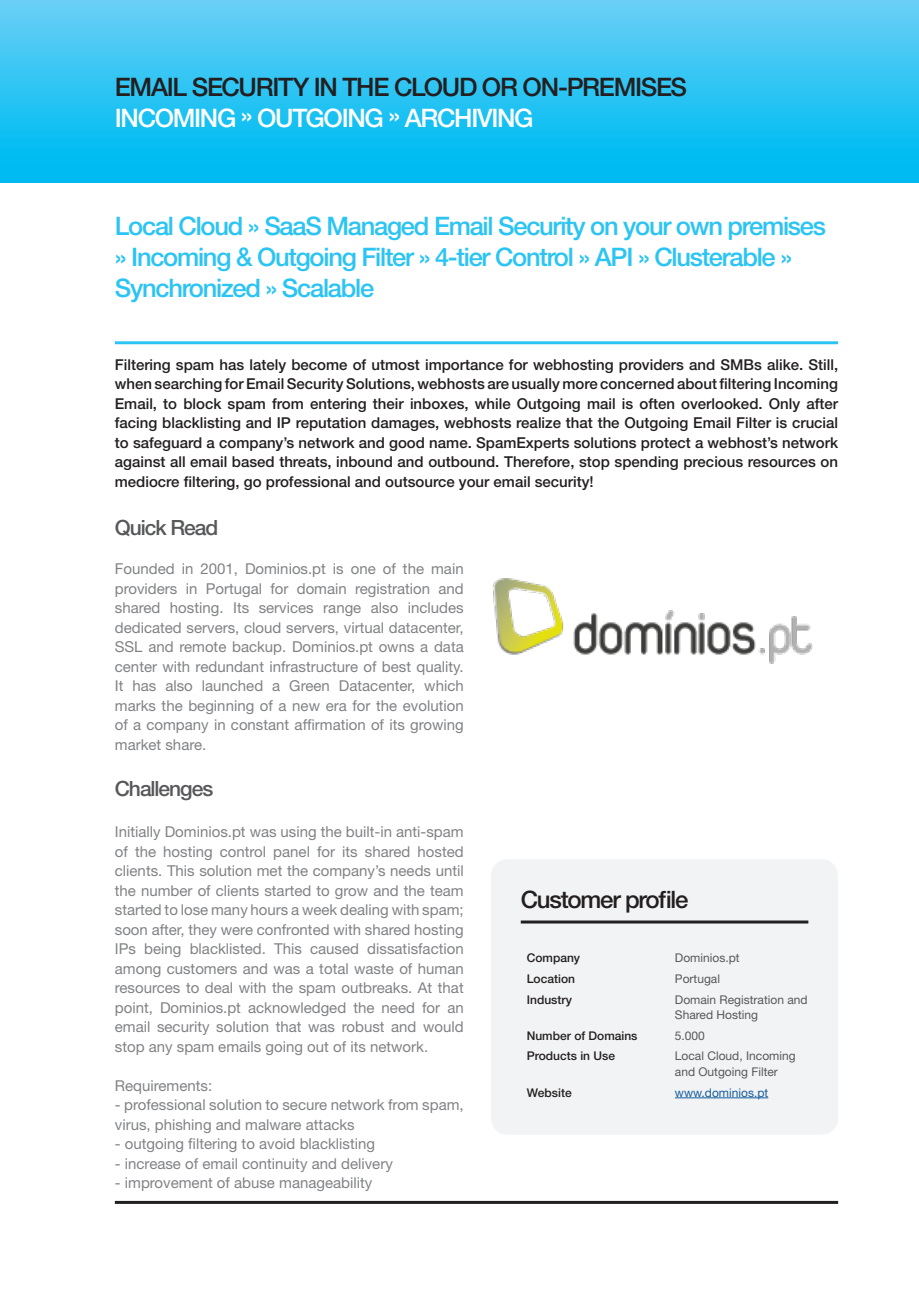
<style>
.page{position:relative;width:919px;height:1289px;background:#fff}
.page>*{position:absolute;margin:0;border:0;box-sizing:border-box;transform-origin:0 0}
.Überschrift_H1__cyan{font:500 25.5px/30.6px "Helvetica Neue LT Pro";letter-spacing:-.05em;color:#2bc4f3}
.t1{font:500 25.5px "Helvetica Neue LT Pro";letter-spacing:-.05em;color:#231f20}
.t2{font:500 25.5px "Helvetica Neue LT Pro";letter-spacing:-.055em;color:#fff}
.Überschrift_Box__unt{font:500 24px "Helvetica Neue LT Pro";letter-spacing:-.05em;color:#231f20}
.Überschrift_H2__dunk{font:500 21px "Helvetica Neue LT Pro";letter-spacing:-.05em;color:#57585a}
.Fliesstext__hellgrau{font:15px/19.5px "Helvetica Neue LT Pro";color:#808285;text-align:justify}
.t3{font:500 15px/19.5px "Helvetica Neue LT Pro";color:#231f20;text-align:justify}
.Überschrift_H2__dunk-2{font:15px/19.5px "Helvetica Neue LT Pro";color:#808285;text-align:justify}
.Hervorhebung__fett{font:12px/15.6px "Helvetica Neue LT Pro";color:#57585a}
.Fliesstext__hellgrau-2{font:500 12px "Helvetica Neue LT Pro";color:#231f20}
.Hervorhebung__fett-2{font:12px "Helvetica Neue LT Pro";color:#175d9e}
</style>
<div class="page">
<hr style="left:115px;top:1200px;width:723px;height:3px;background:#231f20">
<div style="left:0;top:0;width:906px;height:183px;background:linear-gradient(to bottom,#69cff6,#00b9f1)"></div>
<svg style="left:906px;top:0;width:12px;height:183px;background:#2dc4f3"></svg>
<div style="left:491px;top:859px;width:347px;height:275px;background:#f2f3f4;border-radius:17px"></div>
<hr style="left:520px;top:920px;width:288px;height:3px;background:#231f20">
<hr style="left:675px;top:1097px;width:93px;height:1px;background:#175d9e">
<hr style="left:115px;top:341px;width:723px;height:3px;background:#2bc4f3">
<img style="left:493px;top:578px;width:319px;height:86px">
<p class="t1" style="left:115px;top:71px;width:573px">EMAIL SECURITY IN THE CLOUD OR ON-PREMISES</p>
<p class="t2" style="left:115px;top:102px;width:420px">INCOMING » OUTGOING » ARCHIVING</p>
<p class="Überschrift_H1__cyan" style="left:115px;top:211px;width:712px">Local Cloud » SaaS Managed Email Security on your own premises » Incoming &amp; Outgoing Filter » 4-tier Control » API » Clusterable »<br>Synchronized » Scalable</p>
<p class="t3" style="left:115px;top:354px;width:724px">Filtering spam has lately become of utmost importance for webhosting providers and SMBs alike. Still, when searching for Email Security Solutions, webhosts are usually more concerned about filtering Incoming Email, to block spam from entering their inboxes, while Outgoing mail is often overlooked. Only after facing blacklisting and IP reputation damages, webhosts realize that the Outgoing Email Filter is crucial to safeguard a company’s network and good name. SpamExperts solutions protect a webhost’s network against all email based threats, inbound and outbound. Therefore, stop spending precious resources on mediocre filtering, go professional and outsource your email security!</p>
<p class="Überschrift_H2__dunk" style="left:115px;top:515px;width:105px">Quick Read</p>
<p class="Überschrift_H2__dunk-2" style="left:115px;top:558px;width:350px">Founded in 2001, Dominios.pt is one of the main providers in Portugal for domain registration and shared hosting. Its services range also includes dedicated servers, cloud servers, virtual datacenter, SSL and remote backup. Dominios.pt owns a data center with redundant infrastructure of best quality.<br>It has also launched a Green Datacenter, which marks the beginning of a new era for the evolution of a company in constant affirmation of its growing market share.</p>
<p class="Überschrift_H2__dunk" style="left:115px;top:775px;width:100px">Challenges</p>
<p class="Fliesstext__hellgrau" style="left:115px;top:821px;width:350px">Initially Dominios.pt was using the built-in anti-spam of the hosting control panel for its shared hosted clients. This solution met the company’s needs until the number of clients started to grow and the team started to lose many hours a week dealing with spam; soon after, they were confronted with shared hosting IPs being blacklisted. This caused dissatisfaction among customers and was a total waste of human resources to deal with the spam outbreaks. At that point, Dominios.pt acknowledged the need for an email security solution that was robust and would stop any spam emails going out of its network.</p>
<p class="Fliesstext__hellgrau" style="left:115px;top:1075px;width:99px">Requirements:</p>
<p class="Fliesstext__hellgrau" style="left:115px;top:1094px;width:350px">- professional solution to secure network from spam, virus, phishing and malware attacks</p>
<p class="Fliesstext__hellgrau" style="left:115px;top:1133px;width:262px">- outgoing filtering to avoid blacklisting</p>
<p class="Fliesstext__hellgrau" style="left:115px;top:1153px;width:279px">- increase of email continuity and delivery</p>
<p class="Fliesstext__hellgrau" style="left:115px;top:1172px;width:259px">- improvement of abuse manageability</p>
<p class="Überschrift_Box__unt" style="left:520px;top:884px;width:169px">Customer profile</p>
<p class="Fliesstext__hellgrau-2" style="left:526px;top:950px;width:55px">Company</p>
<p class="Hervorhebung__fett" style="left:675px;top:950px;width:66px">Dominios.pt</p>
<p class="Fliesstext__hellgrau-2" style="left:526px;top:971px;width:50px">Location</p>
<p class="Hervorhebung__fett" style="left:675px;top:970px;width:47px">Portugal</p>
<p class="Fliesstext__hellgrau-2" style="left:526px;top:992px;width:47px">Industry</p>
<p class="Hervorhebung__fett" style="left:675px;top:991px;width:134px">Domain Registration and<br>Shared Hosting</p>
<p class="Fliesstext__hellgrau-2" style="left:526px;top:1028px;width:112px">Number of Domains</p>
<p class="Hervorhebung__fett" style="left:675px;top:1027px;width:32px">5.000</p>
<p class="Fliesstext__hellgrau-2" style="left:526px;top:1048px;width:90px">Products in Use</p>
<p class="Hervorhebung__fett" style="left:675px;top:1048px;width:122px">Local Cloud, Incoming and Outgoing Filter</p>
<p class="Fliesstext__hellgrau-2" style="left:526px;top:1085px;width:46px">Website</p>
<p class="Hervorhebung__fett-2" style="left:675px;top:1084px;width:95px">www.dominios.pt</p>
</div>
